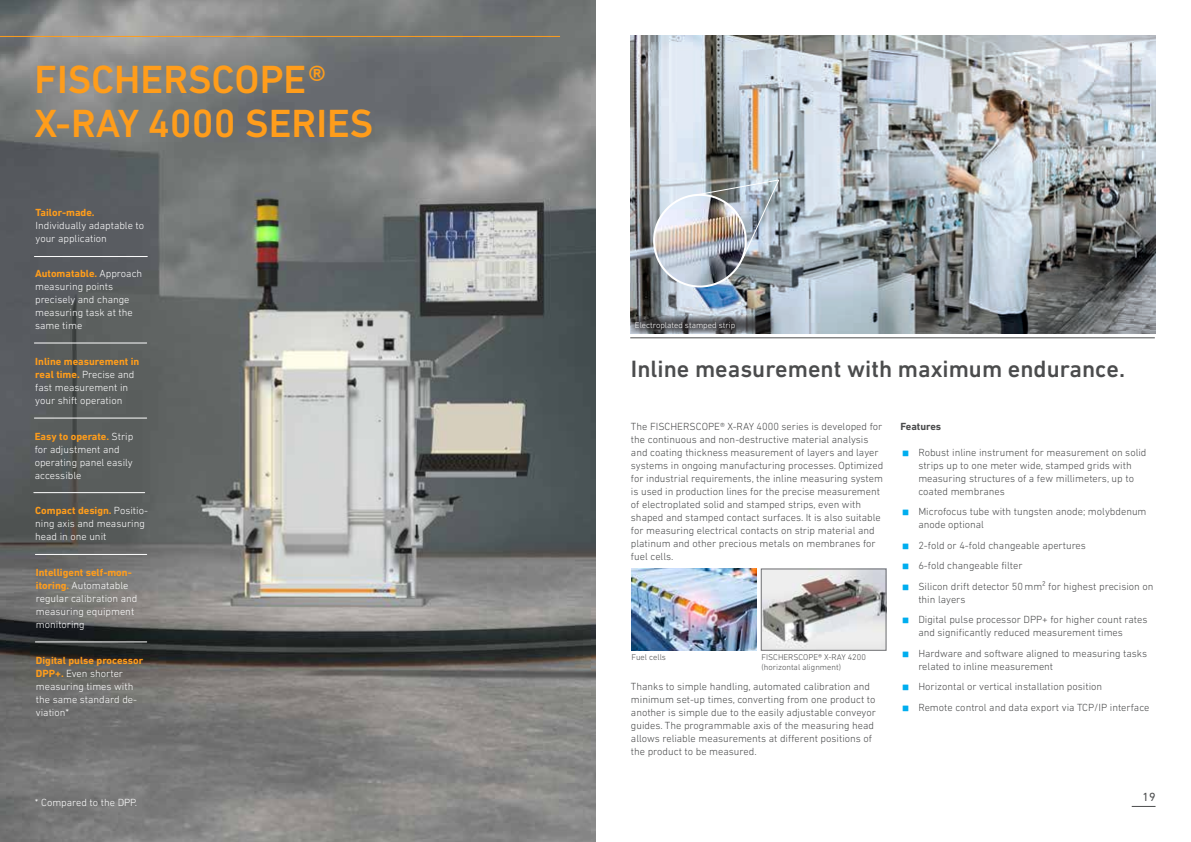
<style>
.page{position:relative;width:1191px;height:842px;background:#fff}
.page>*{position:absolute;margin:0;border:0;box-sizing:border-box;transform-origin:0 0}
.t1{font:500 40px/44px "DIN Next LT Pro";color:#ff9d1b}
.t2{font:700 40px "DIN Next LT Pro";color:#00aeef}
.t3{font:500 24px "DIN Next LT Pro";color:#4b4c4d}
.t4{font:12px "DIN Next LT Pro";color:#4b4c4d}
.t5{font:300 10.5px/13px "DIN Next LT Pro";color:#4b4c4d}
.t6{font:300 10.5px/13px "DIN Next LT Pro";color:#fff}
.t7{font:700 10.5px "DIN Next LT Pro";color:#ff9d1b}
.t8{font:700 10.5px "DIN Next LT Pro";color:#4b4c4d}
.t9{font:300 8.5px/10px "DIN Next LT Pro";color:#4b4c4d}
.t10{font:300 8.5px "DIN Next LT Pro";color:#fff}
.s1{font-weight:700;color:#ff9d1b}
</style>
<div class="page">
<img style="left:0;top:0;width:595px;height:842px">
<hr style="left:35px;top:554px;width:112px;height:1px;background:#fff">
<hr style="left:35px;top:642px;width:112px;height:1px;background:#fff">
<hr style="left:34px;top:492px;width:111px;height:1px;background:#fff">
<hr style="left:34px;top:343px;width:113px;height:1px;background:#fff">
<hr style="left:34px;top:418px;width:113px;height:1px;background:#fff">
<hr style="left:34px;top:256px;width:113px;height:1px;background:#fff">
<hr style="left:0;top:36px;width:560px;height:1px;background:#ff9d1b">
<img style="left:631px;top:35px;width:524px;height:298px">
<svg style="left:1131px;top:806px;width:24px;height:1px"></svg>
<svg style="left:631px;top:315px;width:143px;height:18px;background:#585a5e"></svg>
<hr style="left:630px;top:338px;width:524px;height:1px;background:#4b4c4d">
<img style="left:632px;top:569px;width:124px;height:81px">
<img style="left:763px;top:571px;width:121px;height:77px">
<div style="left:761px;top:569px;width:125px;height:81px;border:1px solid #717275"></div>
<img style="left:654px;top:195px;width:92px;height:91px;border-radius:46px">
<img style="left:686px;top:179px;width:94px;height:81px">
<h1 class="t1" style="left:35px;top:57px;width:340px">FISCHERSCOPE®<br>X-RAY 4000 SERIES</h1>
<p class="t7" style="left:36px;top:206px;width:61px">Tailor-made.</p>
<p class="t6" style="left:36px;top:218px;width:110px">Individually adaptable to your application</p>
<p class="t6" style="left:35px;top:267px;width:109px"><span class="s1">Automatable.</span> Approach measuring points precisely and change measuring task at the same time</p>
<p class="t6" style="left:35px;top:355px;width:106px"><span class="s1">Inline measurement in real time.</span> Precise and fast measurement in your shift operation</p>
<p class="t6" style="left:35px;top:430px;width:100px"><span class="s1">Easy to operate.</span> Strip for adjustment and operating panel easily accessible</p>
<p class="t6" style="left:35px;top:504px;width:114px"><span class="s1">Compact design.</span> Positio&shy;ning axis and measuring head in one unit</p>
<p class="t6" style="left:36px;top:566px;width:103px"><span class="s1">Intelligent self-mon&shy;itoring.</span> Automatable regular calibration and measuring equipment monitoring</p>
<p class="t6" style="left:36px;top:654px;width:109px"><span class="s1">Digital pulse processor<br>DPP+.</span> Even shorter measuring times with the same standard de&shy;viation*</p>
<p class="t6" style="left:35px;top:795px;width:104px">* Compared to the DPP.</p>
<p class="t10" style="left:635px;top:320px;width:102px">Electroplated stamped strip</p>
<h2 class="t3" style="left:631px;top:354px;width:496px">Inline measurement with maximum endurance.</h2>
<p class="t5" style="left:631px;top:420px;width:254px">The FISCHERSCOPE® X-RAY 4000 series is developed for the continuous and non-destructive material analysis and coating thickness measurement of layers and layer systems in ongoing manufacturing processes. Optimized for industrial requirements, the inline measuring system is used in production lines for the precise measurement of electroplated solid and stamped strips, even with shaped and stamped contact surfaces. It is also suitable for measuring electrical contacts on strip material and platinum and other precious metals on membranes for fuel cells.</p>
<p class="t8" style="left:900px;top:420px;width:42px">Features</p>
<h1 class="t2" style="left:900px;top:427px;width:12px">∙</h1>
<p class="t5" style="left:918px;top:446px;width:230px">Robust inline instrument for measurement on solid strips up to one meter wide, stamped grids with measuring structures of a few millimeters, up to coated membranes</p>
<h1 class="t2" style="left:900px;top:486px;width:12px">∙</h1>
<p class="t5" style="left:918px;top:505px;width:230px">Microfocus tube with tungsten anode; molybdenum anode optional</p>
<h1 class="t2" style="left:900px;top:520px;width:12px">∙</h1>
<p class="t5" style="left:918px;top:539px;width:169px">2-fold or 4-fold changeable apertures</p>
<h1 class="t2" style="left:900px;top:540px;width:12px">∙</h1>
<p class="t5" style="left:918px;top:559px;width:106px">6-fold changeable filter</p>
<h1 class="t2" style="left:900px;top:561px;width:12px">∙</h1>
<p class="t5" style="left:918px;top:580px;width:237px">Silicon drift detector 50mm² for highest precision on thin layers</p>
<h1 class="t2" style="left:900px;top:594px;width:12px">∙</h1>
<p class="t5" style="left:918px;top:613px;width:231px">Digital pulse processor DPP+ for higher count rates and significantly reduced measurement times</p>
<h1 class="t2" style="left:900px;top:628px;width:12px">∙</h1>
<p class="t5" style="left:918px;top:647px;width:230px">Hardware and software aligned to measuring tasks related to inline measurement</p>
<h1 class="t2" style="left:900px;top:661px;width:12px">∙</h1>
<p class="t5" style="left:918px;top:680px;width:185px">Horizontal or vertical installation position</p>
<h1 class="t2" style="left:900px;top:682px;width:12px">∙</h1>
<p class="t5" style="left:918px;top:701px;width:233px">Remote control and data export via TCP/IP interface</p>
<p class="t9" style="left:761px;top:652px;width:106px">FISCHERSCOPE® X-RAY 4200 (horizontal alignment)</p>
<p class="t9" style="left:631px;top:652px;width:36px">Fuel cells</p>
<p class="t5" style="left:631px;top:680px;width:246px">Thanks to simple handling, automated calibration and minimum set-up times, converting from one product to another is simple due to the easily adjustable conveyor guides. The programmable axis of the measuring head allows reliable measurements at different positions of the product to be measured.</p>
<p class="t4" style="left:1142px;top:789px;width:15px">19</p>
</div>
